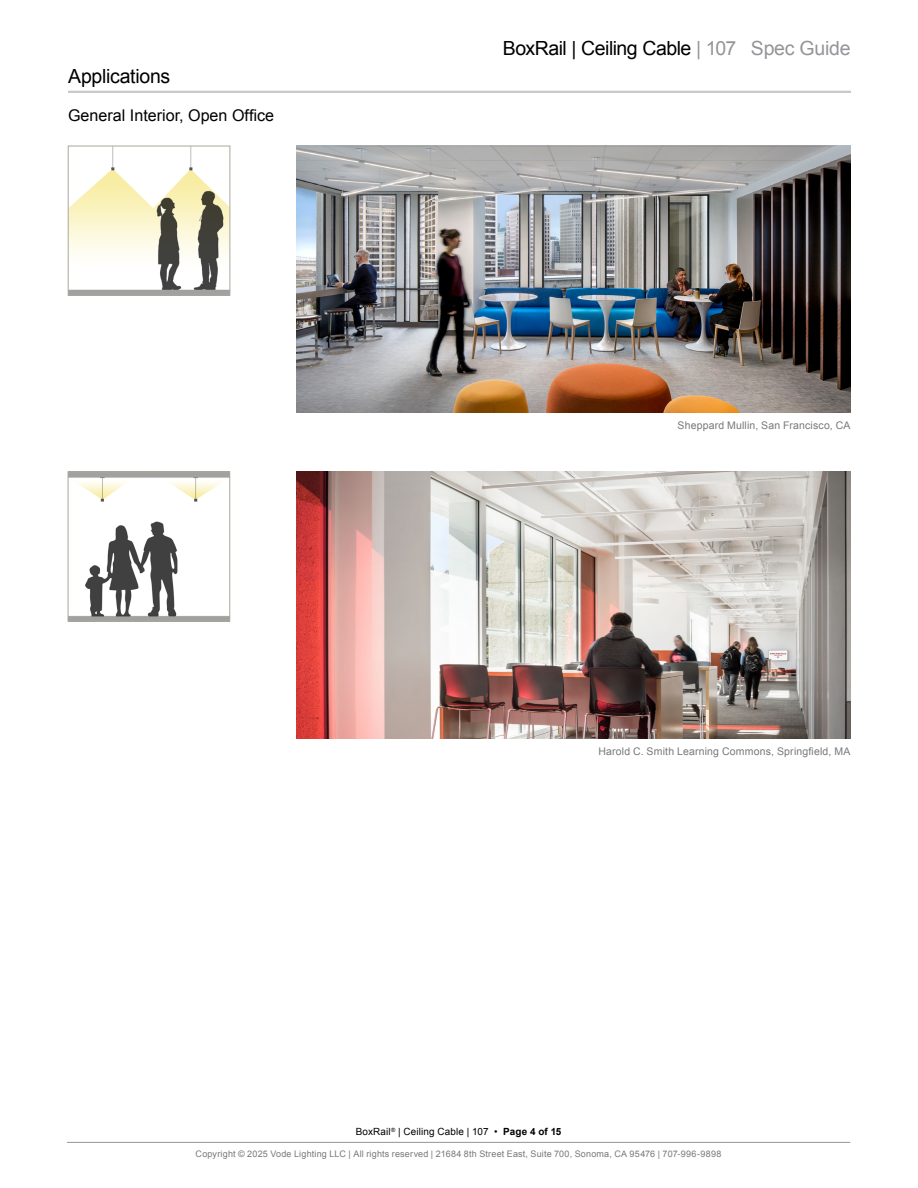
<style>
.page{position:relative;width:918px;height:1188px;background:#fff}
.page>*{position:absolute;margin:0;border:0;box-sizing:border-box;transform-origin:0 0}
.t1{font:19.5px "Arial";letter-spacing:-.02em;color:#000}
.t2{font:16.2px "Arial";color:#000}
.t3{font:10.5px "Arial";letter-spacing:.015em;color:#77787b}
.t4{font:9.9px "Arial";letter-spacing:.015em;color:#000}
.t5{font:9px "Arial";letter-spacing:.02em;color:#77787b}
.s1{color:#939598}
.s2{font-weight:700}
</style>
<div class="page">
<hr style="left:67px;top:1142px;width:783px;height:1px;background:#939598">
<hr style="left:68px;top:91px;width:783px;height:2px;background:#c7c8ca">
<img style="left:297px;top:472px;width:553px;height:266px">
<img style="left:70px;top:474px;width:158px;height:145px">
<div style="left:68px;top:472px;width:162px;height:149px;border:1px solid #a9a99d"></div>
<img style="left:297px;top:146px;width:553px;height:266px">
<img style="left:70px;top:148px;width:158px;height:145px">
<div style="left:68px;top:146px;width:162px;height:149px;border:1px solid #a9a99d"></div>
<h1 class="t1" style="left:68px;top:64px;width:104px">Applications</h1>
<h2 class="t2" style="left:68px;top:105px;width:208px">General Interior, Open Office</h2>
<h1 class="t1" style="left:503px;top:35px;width:349px">BoxRail | Ceiling Cable <span class="s1">| 107 Spec Guide</span></h1>
<p class="t3" style="left:677px;top:419px;width:175px">Sheppard Mullin, San Francisco, CA</p>
<p class="t3" style="left:598px;top:744px;width:254px">Harold C. Smith Learning Commons, Springfield, MA</p>
<p class="t4" style="left:356px;top:1125px;width:207px">BoxRail<sup>®</sup> | Ceiling Cable | 107 • <span class="s2">Page 4 of 15</span></p>
<p class="t5" style="left:196px;top:1148px;width:527px">Copyright © 2025 Vode Lighting LLC | All rights reserved | 21684 8th Street East, Suite 700, Sonoma, CA 95476 | 707-996-9898</p>
</div>
